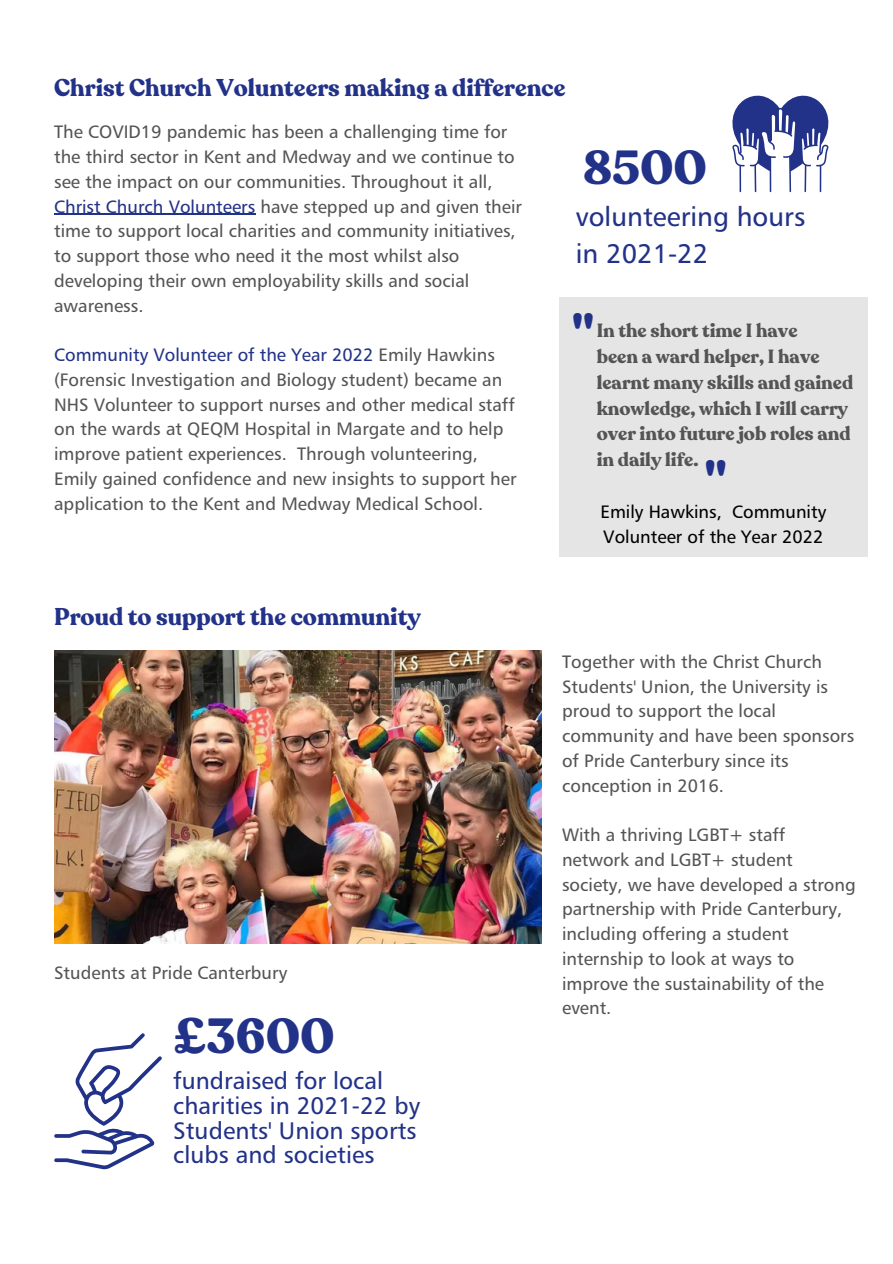
<style>
.page{position:relative;width:893px;height:1264px;background:#fff}
.page>*{position:absolute;margin:0;border:0;box-sizing:border-box;transform-origin:0 0}
.t1{font:700 48.75px "Recoleta";color:#233289}
.t2{font:700 47.25px "Recoleta";color:#233289}
.t3{font:27px/37px "Humanist 777 BT Roman B";color:#233289}
.t4{font:24px/24.8px "Humanist 777 BT Roman B";color:#233289}
.t5{font:700 24px "Recoleta";color:#233289}
.t6{font:700 18.9px/25.8px "Recoleta";color:#545454}
.t7{font:18px/24.8px "Humanist 777 BT Roman B";color:#545454}
.t8{font:18px/24.8px "Humanist 777 BT Roman B";color:#000}
.s1{color:#233289}
</style>
<div class="page">
<div style="left:559px;top:297px;width:308px;height:259px;background:#e6e5e5"></div>
<img style="left:54px;top:650px;width:487px;height:293px">
<svg style="left:54px;top:1033px;width:108px;height:136px"></svg>
<svg style="left:732px;top:95px;width:97px;height:97px"></svg>
<hr style="left:54px;top:214px;width:201px;height:1px;background:#233289">
<h3 class="t5" style="left:54px;top:72px;width:513px">Christ Church Volunteers making a difference</h3>
<p class="t7" style="left:54px;top:119px;width:469px">The COVID19 pandemic has been a challenging time for the third sector in Kent and Medway and we continue to see the impact on our communities. Throughout it all, <span class="s1">Christ Church Volunteers</span> have stepped up and given their time to support local charities and community initiatives, to support those who need it the most whilst also developing their own employability skills and social awareness.</p>
<p class="t7" style="left:54px;top:342px;width:464px"><span class="s1">Community Volunteer of the Year 2022</span> Emily Hawkins (Forensic Investigation and Biology student) became an NHS Volunteer to support nurses and other medical staff on the wards at QEQM Hospital in Margate and to help improve patient experiences. Through volunteering, Emily gained confidence and new insights to support her application to the Kent and Medway Medical School.</p>
<h2 class="t2" style="left:583px;top:137px;width:125px">8500</h2>
<h3 class="t3" style="left:576px;top:197px;width:231px">volunteering hours in 2021-22</h3>
<h2 class="t2" style="left:572px;top:300px;width:23px">"</h2>
<p class="t6" style="left:596px;top:318px;width:258px">In the short time I have<br>been a ward helper, I have learnt many skills and gained knowledge, which I will carry over into future job roles and in daily life.</p>
<h2 class="t2" style="left:704px;top:447px;width:23px">"</h2>
<p class="t8" style="left:600px;top:499px;width:227px">Emily Hawkins, Community<br>Volunteer of the Year 2022</p>
<h3 class="t5" style="left:54px;top:600px;width:368px">Proud to support the community</h3>
<p class="t7" style="left:54px;top:960px;width:234px">Students at Pride Canterbury</p>
<h1 class="t1" style="left:173px;top:1004px;width:163px">£3600</h1>
<h3 class="t4" style="left:173px;top:1067px;width:248px">fundraised for local charities in 2021-22 by<br>Students' Union sports clubs and societies</h3>
<p class="t7" style="left:562px;top:649px;width:294px">Together with the Christ Church<br>Students' Union, the University is proud to support the local community and have been sponsors of Pride Canterbury since its conception in 2016.</p>
<p class="t7" style="left:562px;top:822px;width:295px">With a thriving LGBT+ staff network and LGBT+ student society, we have developed a strong partnership with Pride Canterbury, including offering a student internship to look at ways to improve the sustainability of the event.</p>
</div>
